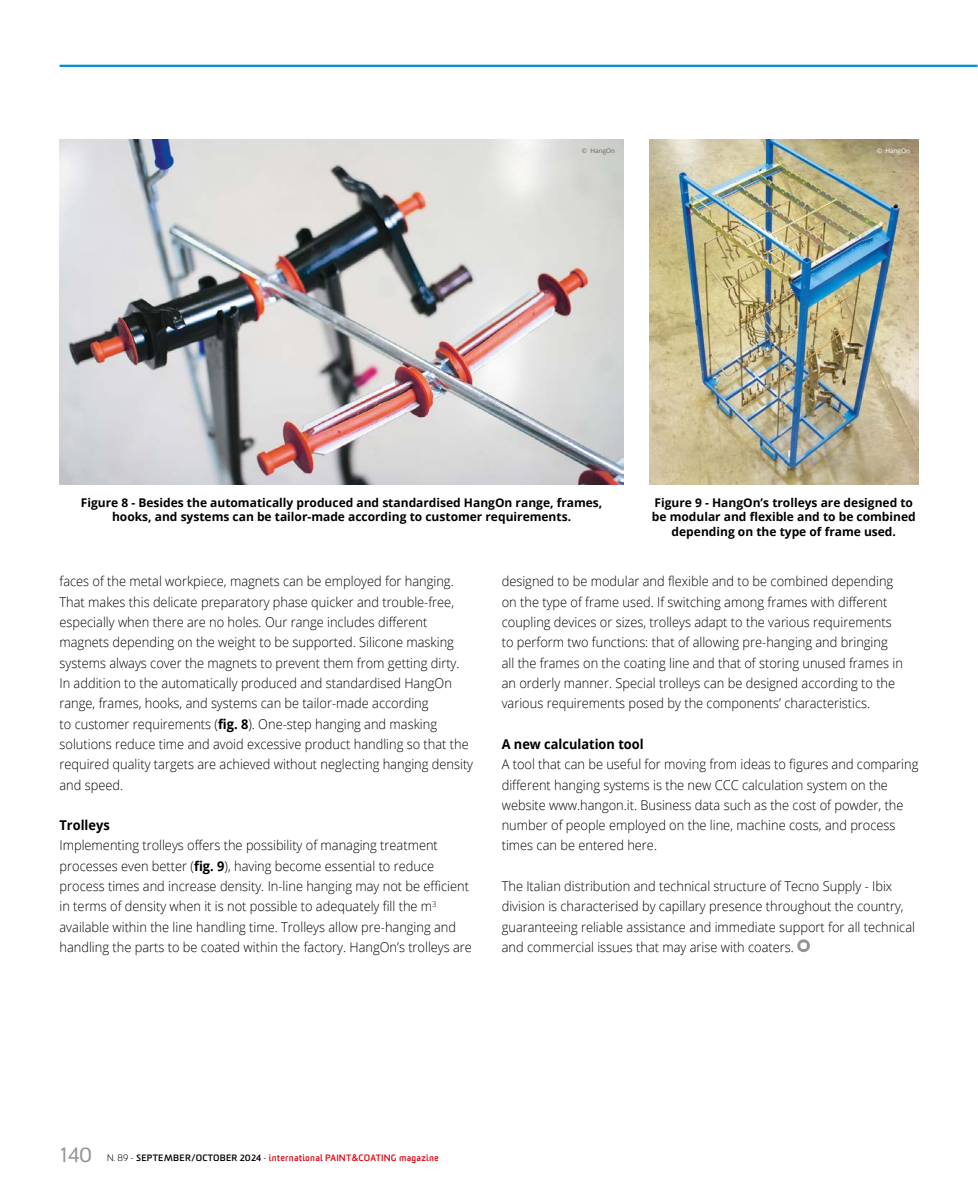
<style>
.page{position:relative;width:978px;height:1191px;background:#fff}
.page>*{position:absolute;margin:0;border:0;box-sizing:border-box;transform-origin:0 0}
.t1{font:300 13.5px/20.2px "Open Sans";color:#000;scale:.95 1}
.t2{font:700 13.5px "Open Sans";color:#000;scale:.95 1}
.t3{font:700 12px/14.4px "Open Sans";color:#000;text-align:center}
.t4{font:700 9px "Sommet Rounded";letter-spacing:.02em;color:#e30613}
.t5{font:6.3px "Open Sans";color:#646363}
.t6{font:6.3px "Open Sans";color:#fff}
.s1{font-weight:700}
.s2{font-weight:400;font-size:19.8px;color:#949494}
.s3{font-weight:300;color:#000}
.s4{color:#000}
</style>
<div class="page">
<hr style="left:60px;top:65px;width:918px;height:2px;background:#008cd3">
<svg style="left:797px;top:939px;width:13px;height:13px"></svg>
<div style="left:800px;top:942px;width:7px;height:7px;background:#fff;border-radius:2px"></div>
<img style="left:60px;top:139px;width:564px;height:346px">
<img style="left:649px;top:139px;width:269px;height:346px">
<p class="t5" style="left:582px;top:146px;width:35px">© HangOn</p>
<p class="t6" style="left:877px;top:146px;width:35px">© HangOn</p>
<p class="t3" style="left:81px;top:495px;width:523px">Figure 8 - Besides the automatically produced and standardised HangOn range, frames, hooks, and systems can be tailor-made according to customer requirements.</p>
<p class="t3" style="left:652px;top:495px;width:265px">Figure 9 - HangOn’s trolleys are designed to be modular and flexible and to be combined depending on the type of frame used.</p>
<p class="t1" style="left:60px;top:571px;width:437px">faces of the metal workpiece, magnets can be employed for hanging.<br>That makes this delicate preparatory phase quicker and trouble-free, especially when there are no holes. Our range includes different magnets depending on the weight to be supported. Silicone masking systems always cover the magnets to prevent them from getting dirty.<br>In addition to the automatically produced and standardised HangOn range, frames, hooks, and systems can be tailor-made according<br>to customer requirements (<span class="s1">fig. 8</span>). One-step hanging and masking solutions reduce time and avoid excessive product handling so that the required quality targets are achieved without neglecting hanging density and speed.</p>
<p class="t2" style="left:60px;top:815px;width:54px">Trolleys</p>
<p class="t1" style="left:60px;top:835px;width:436px">Implementing trolleys offers the possibility of managing treatment processes even better (<span class="s1">fig. 9</span>), having become essential to reduce process times and increase density. In-line hanging may not be efficient in terms of density when it is not possible to adequately fill the m<sup>3 </sup>available within the line handling time. Trolleys allow pre-hanging and handling the parts to be coated within the factory. HangOn’s trolleys are</p>
<p class="t1" style="left:502px;top:571px;width:424px">designed to be modular and flexible and to be combined depending on the type of frame used. If switching among frames with different coupling devices or sizes, trolleys adapt to the various requirements to perform two functions: that of allowing pre-hanging and bringing all the frames on the coating line and that of storing unused frames in an orderly manner. Special trolleys can be designed according to the various requirements posed by the components’ characteristics.</p>
<p class="t2" style="left:502px;top:734px;width:151px">A new calculation tool</p>
<p class="t1" style="left:502px;top:754px;width:440px">A tool that can be useful for moving from ideas to figures and comparing different hanging systems is the new CCC calculation system on the website www.hangon.it. Business data such as the cost of powder, the number of people employed on the line, machine costs, and process times can be entered here.</p>
<p class="t1" style="left:502px;top:875px;width:437px">The Italian distribution and technical structure of Tecno Supply - Ibix division is characterised by capillary presence throughout the country, guaranteeing reliable assistance and immediate support for all technical and commercial issues that may arise with coaters.</p>
<p class="t4" style="left:60px;top:1152px;width:381px"><span class="s2">140</span> <span class="s3">N. 89 -</span> <span class="s4">SEPTEMBER/OCTOBER 2024</span> <span class="s3">-</span> international PAINT&amp;COATING magazine</p>
</div>
